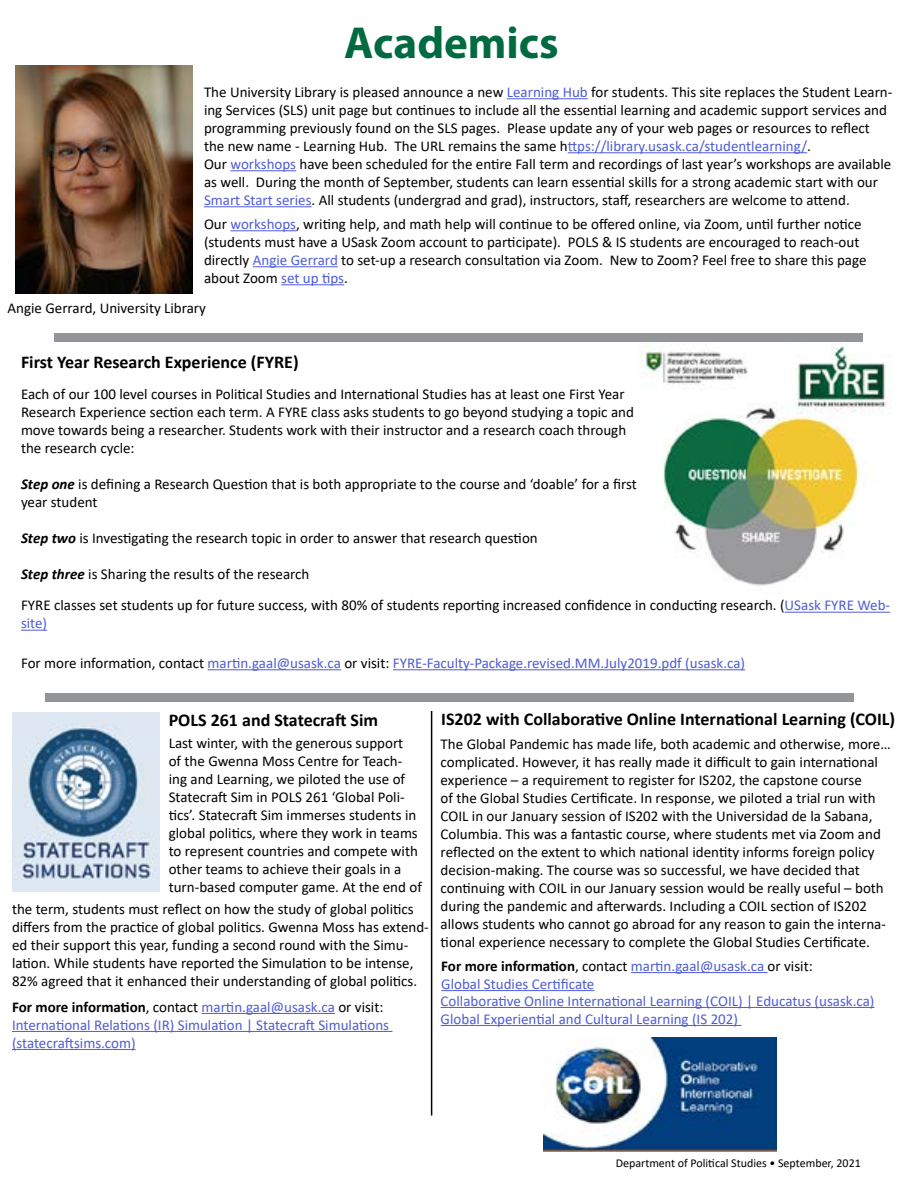
<style>
.page{position:relative;width:918px;height:1188px;background:#fff}
.page>*{position:absolute;margin:0;border:0;box-sizing:border-box;transform-origin:0 0}
.t1{font:700 45px "Myriad Pro";color:#006a40}
.t2{font:700 18px "Calibri";color:#000}
.t3{font:15px/18px "Calibri";color:#000}
.t4{font:15px/17.5px "Calibri";color:#4f5cd6}
.t5{font:12px "Calibri";color:#000}
.s1{color:#4f5cd6}
.s2{font-weight:700;font-style:italic}
.s3{color:#000}
.s4{font-weight:700;color:#000}
</style>
<div class="page">
<hr style="left:507px;top:98px;width:81px;height:1px;background:#4f5cd6">
<hr style="left:568px;top:152px;width:239px;height:1px;background:#4f5cd6">
<hr style="left:230px;top:170px;width:66px;height:1px;background:#4f5cd6">
<hr style="left:204px;top:206px;width:108px;height:1px;background:#4f5cd6">
<hr style="left:230px;top:230px;width:66px;height:1px;background:#4f5cd6">
<hr style="left:253px;top:266px;width:85px;height:1px;background:#4f5cd6">
<hr style="left:281px;top:284px;width:63px;height:1px;background:#4f5cd6">
<img style="left:15px;top:66px;width:177px;height:228px">
<img style="left:640px;top:342px;width:251px;height:244px">
<div style="left:54px;top:333px;width:808px;height:9px;background:#939598"></div>
<hr style="left:785px;top:612px;width:105px;height:1px;background:#4f5cd6">
<svg style="left:21px;top:630px;width:26px;height:1px"></svg>
<hr style="left:208px;top:669px;width:133px;height:1px;background:#4f5cd6">
<hr style="left:393px;top:669px;width:352px;height:1px;background:#4f5cd6">
<div style="left:45px;top:693px;width:808px;height:8px;background:#939598"></div>
<img style="left:12px;top:713px;width:148px;height:178px">
<hr style="left:202px;top:1013px;width:133px;height:1px;background:#4f5cd6">
<hr style="left:12px;top:1031px;width:381px;height:1px;background:#4f5cd6">
<hr style="left:12px;top:1049px;width:124px;height:1px;background:#4f5cd6">
<hr style="left:431px;top:711px;width:1px;height:405px;background:#000">
<img style="left:543px;top:1038px;width:233px;height:114px">
<hr style="left:631px;top:972px;width:137px;height:1px;background:#4f5cd6">
<hr style="left:441px;top:990px;width:153px;height:1px;background:#4f5cd6">
<hr style="left:441px;top:1007px;width:434px;height:1px;background:#4f5cd6">
<hr style="left:441px;top:1025px;width:300px;height:1px;background:#4f5cd6">
<h1 class="t1" style="left:344px;top:14px;width:216px">Academics</h1>
<p class="t3" style="left:204px;top:83px;width:690px">The University Library is pleased announce a new <span class="s1">Learning Hub</span> for students. This site replaces the Student Learn&shy;ing Services (SLS) unit page but continues to include all the essential learning and academic support services and programming previously found on the SLS pages. Please update any of your web pages or resources to reflect the new name - Learning Hub. The URL remains the same h<span class="s1">ttps://library.usask.ca/studentlearning/</span>.<br>Our <span class="s1">workshops</span> have been scheduled for the entire Fall term and recordings of last year’s workshops are available as well. During the month of September, students can learn essential skills for a strong academic start with our <span class="s1">Smart Start series</span>. All students (undergrad and grad), instructors, staff, researchers are welcome to attend.</p>
<p class="t3" style="left:204px;top:215px;width:664px">Our <span class="s1">workshops</span>, writing help, and math help will continue to be offered online, via Zoom, until further notice (students must have a USask Zoom account to participate). POLS &amp; IS students are encouraged to reach-out directly <span class="s1">Angie Gerrard</span> to set-up a research consultation via Zoom. New to Zoom? Feel free to share this page about Zoom <span class="s1">set up tips</span>.</p>
<p class="t3" style="left:8px;top:298px;width:200px">Angie Gerrard, University Library</p>
<p class="t2" style="left:21px;top:349px;width:279px">First Year Research Experience (FYRE)</p>
<p class="t3" style="left:21px;top:385px;width:614px">Each of our 100 level courses in Political Studies and International Studies has at least one First Year Research Experience section each term. A FYRE class asks students to go beyond studying a topic and move towards being a researcher. Students work with their instructor and a research coach through the research cycle:</p>
<p class="t3" style="left:21px;top:475px;width:617px"><span class="s2">Step one</span> is defining a Research Question that is both appropriate to the course and ‘doable’ for a first year student</p>
<p class="t3" style="left:21px;top:529px;width:518px"><span class="s2">Step two</span> is Investigating the research topic in order to answer that research question</p>
<p class="t3" style="left:21px;top:565px;width:290px"><span class="s2">Step three</span> is Sharing the results of the research</p>
<p class="t3" style="left:21px;top:596px;width:871px">FYRE classes set students up for future success, with 80% of students reporting increased confidence in conducting research. (<span class="s1">USask FYRE Web&shy;site)</span></p>
<p class="t4" style="left:21px;top:654px;width:726px"><span class="s3">For more information, contact</span> martin.gaal@usask.ca <span class="s3">or visit:</span> FYRE-Faculty-Package.revised.MM.July2019.pdf (usask.ca)</p>
<p class="t2" style="left:169px;top:707px;width:211px">POLS 261 and Statecraft Sim</p>
<p class="t3" style="left:169px;top:733px;width:255px">Last winter, with the generous support<br>of the Gwenna Moss Centre for Teach&shy;ing and Learning, we piloted the use of Statecraft Sim in POLS 261 ‘Global Poli&shy;tics’. Statecraft Sim immerses students in global politics, where they work in teams to represent countries and compete with other teams to achieve their goals in a turn-based computer game. At the end of</p>
<p class="t3" style="left:12px;top:899px;width:418px">the term, students must reflect on how the study of global politics differs from the practice of global politics. Gwenna Moss has extend&shy;ed their support this year, funding a second round with the Simu&shy;lation. While students have reported the Simulation to be intense, 82% agreed that it enhanced their understanding of global politics.</p>
<p class="t4" style="left:12px;top:997px;width:379px;line-height:18px"><span class="s4">For more information</span><span class="s3">, contact</span> martin.gaal@usask.ca <span class="s3">or visit:<br></span>International Relations (IR) Simulation | Statecraft Simulations (statecraftsims.com)</p>
<p class="t2" style="left:441px;top:706px;width:455px">IS202 with Collaborative Online International Learning (COIL)</p>
<p class="t3" style="left:441px;top:735px;width:452px">The Global Pandemic has made life, both academic and otherwise, more… complicated. However, it has really made it difficult to gain international experience – a requirement to register for IS202, the capstone course<br>of the Global Studies Certificate. In response, we piloted a trial run with COIL in our January session of IS202 with the Universidad de la Sabana, Columbia. This was a fantastic course, where students met via Zoom and reflected on the extent to which national identity informs foreign policy decision-making. The course was so successful, we have decided that continuing with COIL in our January session would be really useful – both during the pandemic and afterwards. Including a COIL section of IS202 allows students who cannot go abroad for any reason to gain the interna&shy;tional experience necessary to complete the Global Studies Certificate.</p>
<p class="t4" style="left:441px;top:957px;width:435px"><span class="s4">For more information</span><span class="s3">, contact</span> martin.gaal@usask.ca <span class="s3">or visit:<br></span>Global Studies Certificate<br>Collaborative Online International Learning (COIL) | Educatus (usask.ca)<br>Global Experiential and Cultural Learning (IS 202)</p>
<p class="t5" style="left:616px;top:1155px;width:247px">Department of Political Studies • September, 2021</p>
</div>
